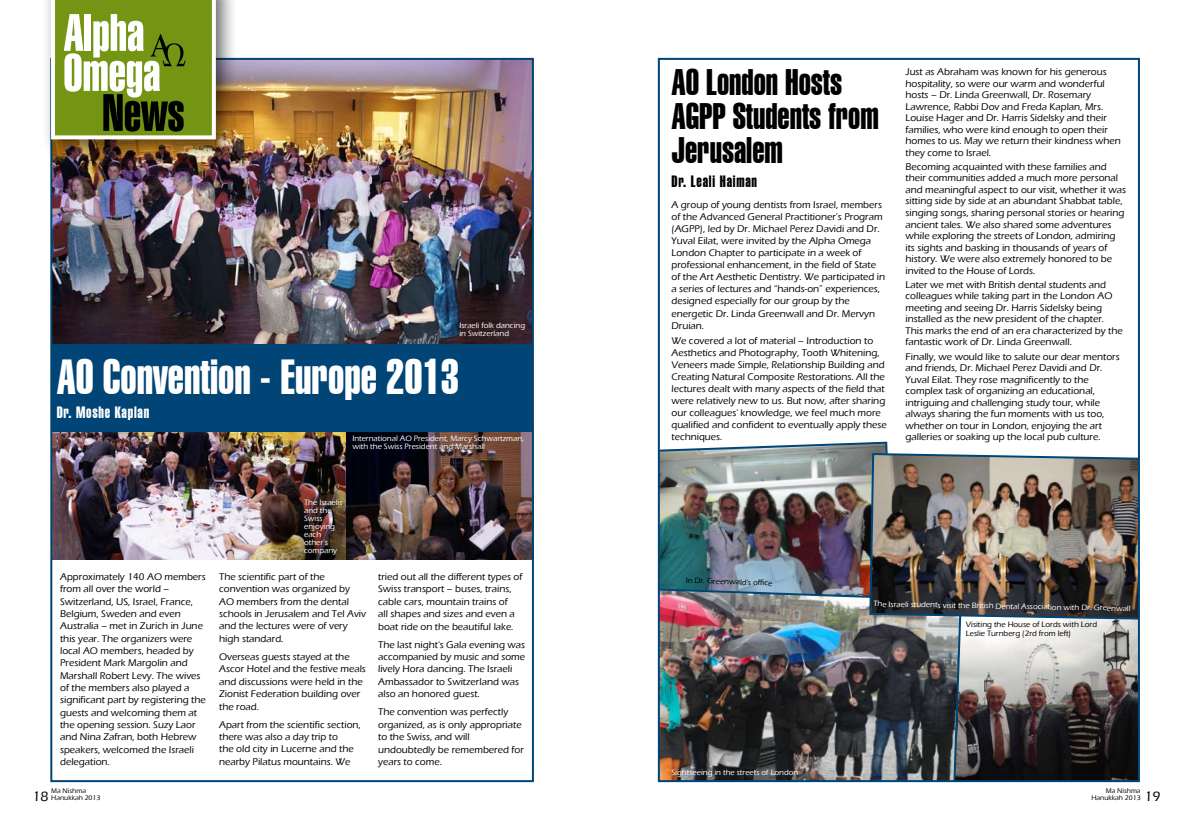
<style>
.page{position:relative;width:1191px;height:823px;background:#fff}
.page>*{position:absolute;margin:0;border:0;box-sizing:border-box;transform-origin:0 0}
.t1{font:51px/40px "Swiss 911 BT Extra Compressed";color:#fff}
.t2{font:51px "Swiss 911 BT Extra Compressed";color:#000}
.t3{font:48px "Swiss 911 BT Extra Compressed";color:#fff}
.t4{font:36px/33.6px "Swiss 911 BT Extra Compressed";color:#000}
.t5{font:16px "Swiss 911 BT Extra Compressed";letter-spacing:.05em;color:#fff}
.t6{font:16px "Swiss 911 BT Extra Compressed";letter-spacing:.05em;color:#000}
.t7{font:500 14.1px "Eras ITC";color:#000}
.t8{font:500 10px/11.5px "Eras ITC";color:#000}
.t9{font:500 8px/8px "Eras ITC";color:#fff}
.t10{font:500 8px/9px "Eras ITC";color:#000}
.t11{font:500 6.9px/7.8px "Eras ITC";color:#000}
</style>
<div class="page">
<img style="left:53px;top:61px;width:478px;height:283px">
<img style="left:53px;top:432px;width:478px;height:127px">
<div style="left:51px;top:344px;width:481px;height:88px;background:#004576"></div>
<svg style="left:962px;top:620px;width:175px;height:158px;background:#777270"></svg>
<img style="left:661px;top:441px;width:227px;height:145px">
<img style="left:661px;top:586px;width:301px;height:192px">
<img style="left:868px;top:452px;width:269px;height:168px">
<div style="left:658px;top:58px;width:482px;height:723px;border:2px solid #004576"></div>
<div style="left:40px;top:0;width:203px;height:166px;background:#000;opacity:.6"></div>
<svg style="left:51px;top:0;width:165px;height:139px;background:#799920"></svg>
<h1 class="t1" style="left:63px;top:13px;width:98px">Alpha<br>Omega</h1>
<h1 class="t2" style="left:102px;top:84px;width:84px">News</h1>
<p class="t9" style="left:459px;top:321px;width:67px">Israeli folk dancing in Switzerland</p>
<h2 class="t3" style="left:57px;top:350px;width:404px">AO Convention - Europe 2013</h2>
<h3 class="t5" style="left:57px;top:403px;width:94px">Dr. Moshe Kaplan</h3>
<p class="t9" style="left:352px;top:434px;width:173px">International AO President, Marcy Schwartzman, with the Swiss President and Marshall</p>
<p class="t9" style="left:304px;top:498px;width:40px">The Israelis and the<br>Swiss enjoying each other's company</p>
<p class="t8" style="left:60px;top:570px;width:147px;line-height:12.3px">Approximately 140 AO members from all over the world –<br>Switzerland, US, Israel, France,<br>Belgium, Sweden and even<br>Australia – met in Zurich in June this year. The organizers were local AO members, headed by<br>President Mark Margolin and<br>Marshall Robert Levy. The wives of the members also played a significant part by registering the guests and welcoming them at the opening session. Suzy Laor and Nina Zafran, both Hebrew speakers, welcomed the Israeli delegation.</p>
<p class="t8" style="left:219px;top:570px;width:148px;line-height:12.4px">The scientific part of the convention was organized by<br>AO members from the dental schools in Jerusalem and Tel Aviv and the lectures were of very high standard.</p>
<p class="t8" style="left:219px;top:650px;width:148px;line-height:12.4px">Overseas guests stayed at the<br>Ascor Hotel and the festive meals and discussions were held in the<br>Zionist Federation building over the road.</p>
<p class="t8" style="left:219px;top:717px;width:143px;line-height:12.4px">Apart from the scientific section, there was also a day trip to<br>the old city in Lucerne and the nearby Pilatus mountains. We</p>
<p class="t8" style="left:378px;top:570px;width:146px;line-height:12.4px">tried out all the different types of<br>Swiss transport – buses, trains, cable cars, mountain trains of<br>all shapes and sizes and even a boat ride on the beautiful lake.</p>
<p class="t8" style="left:378px;top:637px;width:148px;line-height:12.4px">The last night's Gala evening was accompanied by music and some lively Hora dancing. The Israeli<br>Ambassador to Switzerland was also an honored guest.</p>
<p class="t8" style="left:378px;top:705px;width:147px;line-height:12.4px">The convention was perfectly organized, as is only appropriate to the Swiss, and will undoubtedly be remembered for years to come.</p>
<h3 class="t4" style="left:671px;top:66px;width:209px">AO London Hosts<br>AGPP Students from<br>Jerusalem</h3>
<h3 class="t6" style="left:671px;top:172px;width:87px">Dr. Leali Haiman</h3>
<p class="t8" style="left:671px;top:198px;width:215px;line-height:12.1px">A group of young dentists from Israel, members of the Advanced General Practitioner’s Program (AGPP), led by Dr. Michael Perez Davidi and Dr.<br>Yuval Eilat, were invited by the Alpha Omega London Chapter to participate in a week of professional enhancement, in the field of State of the Art Aesthetic Dentistry. We participated in a series of lectures and “hands-on” experiences, designed especially for our group by the energetic Dr. Linda Greenwall and Dr. Mervyn Druian.</p>
<p class="t8" style="left:671px;top:334px;width:217px;line-height:12.1px">We covered a lot of material – Introduction to Aesthetics and Photography, Tooth Whitening, Veneers made Simple, Relationship Building and Creating Natural Composite Restorations. All the lectures dealt with many aspects of the field that were relatively new to us. But now, after sharing our colleagues' knowledge, we feel much more qualified and confident to eventually apply these techniques.</p>
<p class="t8" style="left:905px;top:66px;width:217px">Just as Abraham was known for his generous hospitality, so were our warm and wonderful hosts – Dr. Linda Greenwall, Dr. Rosemary Lawrence, Rabbi Dov and Freda Kaplan, Mrs.<br>Louise Hager and Dr. Harris Sidelsky and their families, who were kind enough to open their homes to us. May we return their kindness when they come to Israel.</p>
<p class="t8" style="left:905px;top:161px;width:222px">Becoming acquainted with these families and their communities added a much more personal and meaningful aspect to our visit, whether it was sitting side by side at an abundant Shabbat table, singing songs, sharing personal stories or hearing ancient tales. We also shared some adventures while exploring the streets of London, admiring its sights and basking in thousands of years of history. We were also extremely honored to be invited to the House of Lords.</p>
<p class="t8" style="left:905px;top:279px;width:219px">Later we met with British dental students and colleagues while taking part in the London AO meeting and seeing Dr. Harris Sidelsky being installed as the new president of the chapter.<br>This marks the end of an era characterized by the fantastic work of Dr. Linda Greenwall.</p>
<p class="t8" style="left:905px;top:350px;width:216px">Finally, we would like to salute our dear mentors and friends, Dr. Michael Perez Davidi and Dr.<br>Yuval Eilat. They rose magnificently to the complex task of organizing an educational, intriguing and challenging study tour, while always sharing the fun moments with us too, whether on tour in London, enjoying the art galleries or soaking up the local pub culture.</p>
<p class="t10" style="left:686px;top:575px;width:88px;rotate:2deg">In Dr. Greenwald's office</p>
<p class="t9" style="left:873px;top:599px;width:259px;rotate:1deg">The Israeli students visit the British Dental Association with Dr. Greenwall</p>
<p class="t9" style="left:671px;top:768px;width:128px">Sightseeing in the streets of London</p>
<p class="t10" style="left:965px;top:619px;width:133px">Visiting the House of Lords with Lord<br>Leslie Turnberg (2rd from left)</p>
<h3 class="t7" style="left:32px;top:787px;width:18px">18</h3>
<p class="t11" style="left:51px;top:786px;width:51px">Ma Nishma<br>Hanukkah 2013</p>
<h3 class="t7" style="left:1144px;top:787px;width:18px">19</h3>
<p class="t11" style="left:1091px;top:786px;width:51px;text-align:right">Ma Nishma<br>Hanukkah 2013</p>
</div>
